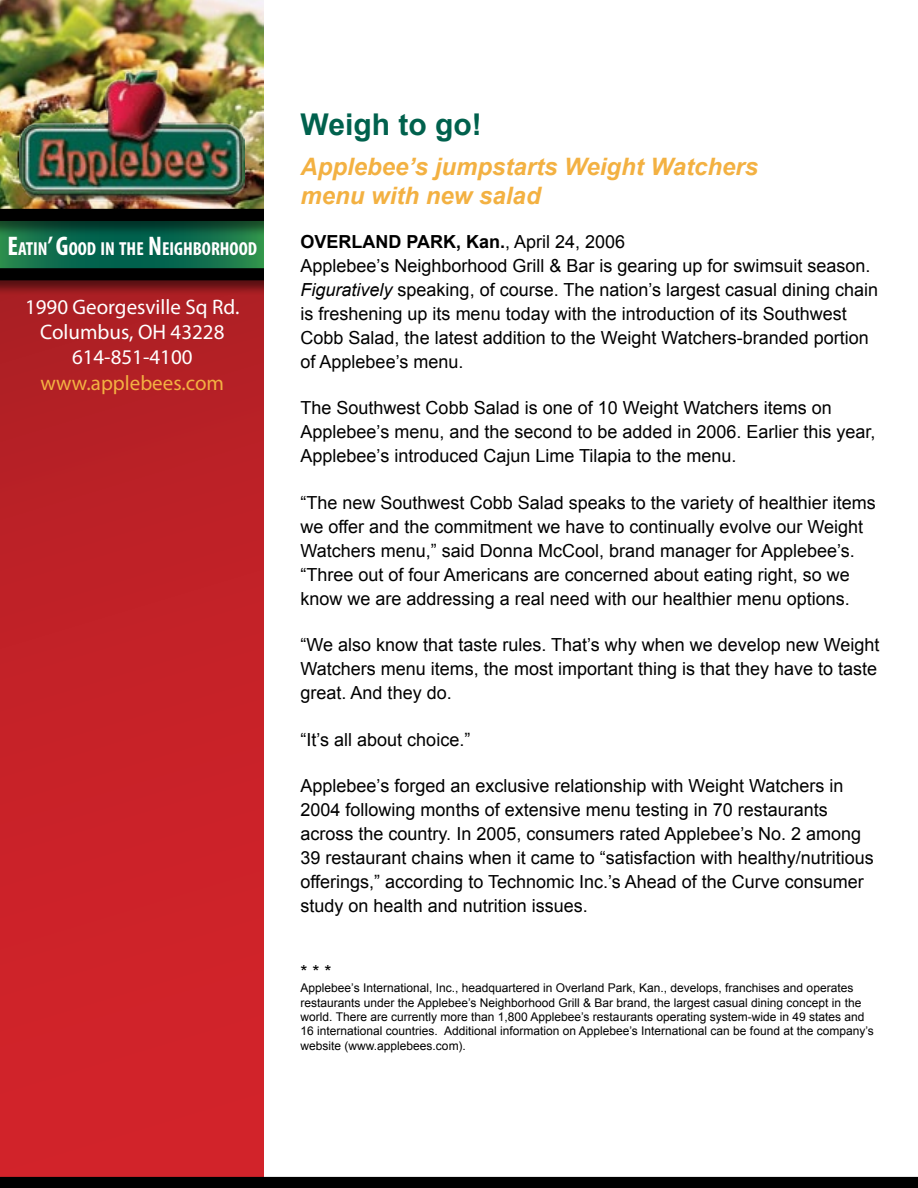
<style>
.page{position:relative;width:918px;height:1188px;background:#fff}
.page>*{position:absolute;margin:0;border:0;box-sizing:border-box;transform-origin:0 0}
.t1{font:700 30px "Arial";color:#00614d}
.t2{font:italic 700 24px/28.8px "Arial";color:#f3b142}
.t3{font:21px/25.2px "Myriad Pro";color:#fff;text-align:center}
.t4{font:21px "Myriad Pro";color:#f3b142}
.t5{font:700 condensed 18.9px "Myriad Pro";color:#fff}
.t6{font:18px/24px "Arial";color:#000}
.t7{font:12px/14.4px "Arial";color:#000}
.s1{font-size:27px}
.s2{font-weight:700}
.s3{font-style:italic}
</style>
<div class="page">
<svg style="left:0;top:295px;width:265px;height:882px;background:#c42228"></svg>
<div style="left:0;top:208px;width:285px;height:87px;background:#000;opacity:.5"></div>
<svg style="left:0;top:237px;width:265px;height:49px;background:#164934"></svg>
<div style="left:0;top:0;width:285px;height:237px;background:#000;opacity:.5"></div>
<img style="left:0;top:0;width:265px;height:227px">
<img style="left:20px;top:70px;width:225px;height:135px">
<div style="left:265px;top:0;width:653px;height:1188px;background:#fff"></div>
<div style="left:0;top:1177px;width:918px;height:11px;background:#000"></div>
<p class="t5" style="left:7px;top:237px;width:251px"><span class="s1">E</span>ATIN<span class="s1">’ G</span>OOD IN THE <span class="s1">N</span>EIGHBORHOOD</p>
<p class="t3" style="left:25px;top:294px;width:216px">1990 Georgesville Sq Rd.<br>Columbus, OH 43228<br>614-851-4100</p>
<p class="t4" style="left:40px;top:370px;width:185px">www.applebees.com</p>
<h1 class="t1" style="left:301px;top:107px;width:183px">Weigh to go!</h1>
<h2 class="t2" style="left:301px;top:153px;width:459px">Applebee’s jumpstarts Weight Watchers menu with new salad</h2>
<p class="t6" style="left:301px;top:229px;width:579px"><span class="s2">OVERLAND PARK, Kan.</span>, April 24, 2006<br>Applebee’s Neighborhood Grill &amp; Bar is gearing up for swimsuit season.<br><span class="s3">Figuratively</span> speaking, of course. The nation’s largest casual dining chain is freshening up its menu today with the introduction of its Southwest Cobb Salad, the latest addition to the Weight Watchers--branded portion of Applebee’s menu.</p>
<p class="t6" style="left:301px;top:396px;width:577px">The Southwest Cobb Salad is one of 10 Weight Watchers items on<br>Applebee’s menu, and the second to be added in 2006. Earlier this year,<br>Applebee’s introduced Cajun Lime Tilapia to the menu.</p>
<p class="t6" style="left:301px;top:490px;width:577px">“The new Southwest Cobb Salad speaks to the variety of healthier items we offer and the commitment we have to continually evolve our Weight Watchers menu,” said Donna McCool, brand manager for Applebee’s. “Three out of four Americans are concerned about eating right, so we know we are addressing a real need with our healthier menu options.</p>
<p class="t6" style="left:301px;top:633px;width:580px">“We also know that taste rules. That’s why when we develop new Weight<br>Watchers menu items, the most important thing is that they have to taste great. And they do.</p>
<p class="t6" style="left:301px;top:727px;width:171px">“It’s all about choice.”</p>
<p class="t6" style="left:301px;top:774px;width:575px">Applebee’s forged an exclusive relationship with Weight Watchers in 2004 following months of extensive menu testing in 70 restaurants across the country. In 2005, consumers rated Applebee’s No. 2 among 39 restaurant chains when it came to “satisfaction with healthy/nutritious offerings,” according to Technomic Inc.’s Ahead of the Curve consumer study on health and nutrition issues.</p>
<p class="t6" style="left:301px;top:959px;width:33px">* * *</p>
<p class="t7" style="left:301px;top:981px;width:575px">Applebee’s International, Inc., headquartered in Overland Park, Kan., develops, franchises and operates restaurants under the Applebee’s Neighborhood Grill &amp; Bar brand, the largest casual dining concept in the world. There are currently more than 1,800 Applebee’s restaurants operating system--wide in 49 states and 16 international countries. Additional information on Applebee’s International can be found at the company’s website (www.applebees.com).</p>
</div>
